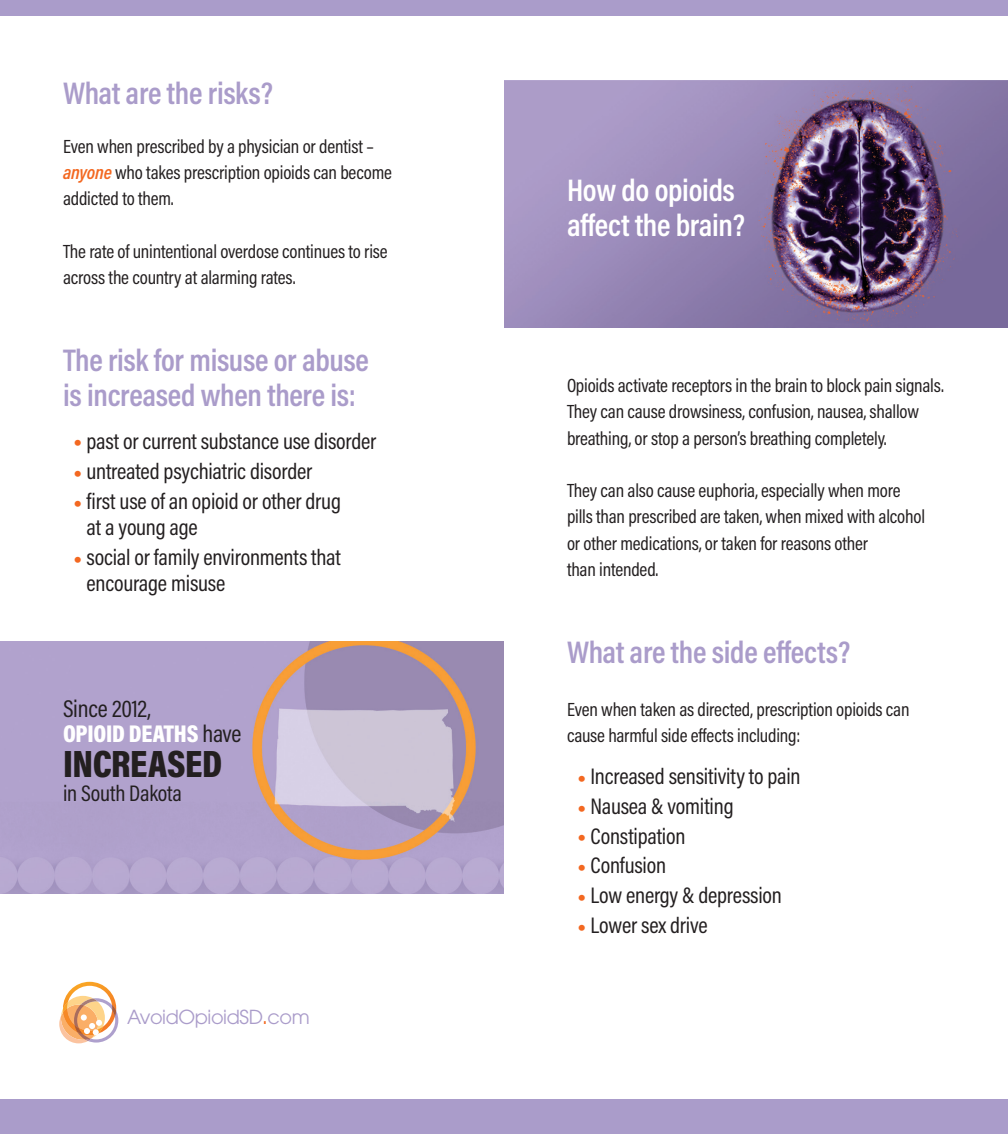
<style>
.page{position:relative;width:1008px;height:1134px;background:#fff}
.page>*{position:absolute;margin:0;border:0;box-sizing:border-box;transform-origin:0 0}
.Body{font:900 38.5px "Acumin Pro Cond";letter-spacing:-.01em;color:#231f20}
.Body-2{font:600 31.5px/35px "Acumin Pro Cond";letter-spacing:-.01em;color:#aa9cca}
.Body-3{font:600 31.5px "Acumin Pro Cond";letter-spacing:-.01em;color:#fff}
.Body-4{font:900 24.5px "Acumin Pro Cond";letter-spacing:-.01em;color:#fff}
.Body-5{font:24.5px "Acumin Pro Cond";letter-spacing:-.01em;color:#231f20}
.Body-6{font:22.75px/26.2px "Acumin Pro Cond";letter-spacing:-.01em;color:#231f20}
.Body-7{font:19.25px/26.2px "Acumin Pro Cond";letter-spacing:-.01em;color:#231f20}
.t1{font:19.25px "ITC Avant Garde Pro";letter-spacing:-.02em;color:#aa9cca}
.s1{font-weight:600;font-style:italic;color:#f36821}
.s2{font-family:"Arial";font-weight:700;font-size:21px;color:#f36821}
.s3{font-weight:400;color:#231f20}
.s4{font-size:22.75px;color:#f36821}
</style>
<div class="page">
<img style="left:504px;top:81px;width:504px;height:247px">
<img style="left:0;top:641px;width:504px;height:252px">
<svg style="left:59px;top:982px;width:59px;height:61px"></svg>
<div style="left:0;top:1100px;width:1008px;height:34px;background:#aa9cca"></div>
<div style="left:0;top:0;width:1008px;height:16px;background:#aa9cca"></div>
<p class="Body-2" style="left:63px;top:75px;width:211px">What are the risks?</p>
<p class="Body-7" style="left:63px;top:133px;width:331px">Even when prescribed by a physician or dentist – <span class="s1">anyone</span> who takes prescription opioids can become addicted to them.</p>
<p class="Body-7" style="left:63px;top:238px;width:326px">The rate of unintentional overdose continues to rise across the country at alarming rates.</p>
<p class="Body-2" style="left:63px;top:342px;width:308px">The risk for misuse or abuse is increased when there is:</p>
<p class="Body-6" style="left:74px;top:427px;width:304px"><span class="s2">•</span> past or current substance use disorder</p>
<p class="Body-6" style="left:74px;top:457px;width:240px"><span class="s2">•</span> untreated psychiatric disorder</p>
<p class="Body-6" style="left:87px;top:487px;width:256px;text-indent:-13px"><span class="s2">•</span> first use of an opioid or other drug at a young age</p>
<p class="Body-6" style="left:87px;top:544px;width:256px;text-indent:-13px"><span class="s2">•</span> social or family environments that encourage misuse</p>
<p class="Body-5" style="left:63px;top:693px;width:90px">Since 2012,</p>
<p class="Body-4" style="left:63px;top:717px;width:180px">OPIOID DEATHS <span class="s3">have</span></p>
<p class="Body" style="left:63px;top:738px;width:161px">INCREASED</p>
<p class="Body-6" style="left:63px;top:780px;width:120px">in South Dakota</p>
<p class="t1" style="left:127px;top:1005px;width:184px">AvoidOpioidSD<span class="s4">.</span>com</p>
<p class="Body-3" style="left:567px;top:169px;width:169px">How do opioids</p>
<p class="Body-3" style="left:567px;top:204px;width:180px">affect the brain?</p>
<p class="Body-7" style="left:567px;top:372px;width:378px">Opioids activate receptors in the brain to block pain signals.</p>
<p class="Body-7" style="left:567px;top:398px;width:354px">They can cause drowsiness, confusion, nausea, shallow breathing, or stop a person’s breathing completely.</p>
<p class="Body-7" style="left:567px;top:477px;width:360px">They can also cause euphoria, especially when more pills than prescribed are taken, when mixed with alcohol or other medications, or taken for reasons other<br>than intended.</p>
<p class="Body-2" style="left:567px;top:634px;width:285px">What are the side effects?</p>
<p class="Body-7" style="left:567px;top:696px;width:344px">Even when taken as directed, prescription opioids can cause harmful side effects including:</p>
<p class="Body-6" style="left:578px;top:763px;width:224px"><span class="s2">•</span> Increased sensitivity to pain</p>
<p class="Body-6" style="left:578px;top:792px;width:157px"><span class="s2">•</span> Nausea &amp; vomiting</p>
<p class="Body-6" style="left:578px;top:822px;width:109px"><span class="s2">•</span> Constipation</p>
<p class="Body-6" style="left:578px;top:852px;width:90px"><span class="s2">•</span> Confusion</p>
<p class="Body-6" style="left:578px;top:882px;width:205px"><span class="s2">•</span> Low energy &amp; depression</p>
<p class="Body-6" style="left:578px;top:911px;width:131px"><span class="s2">•</span> Lower sex drive</p>
</div>
